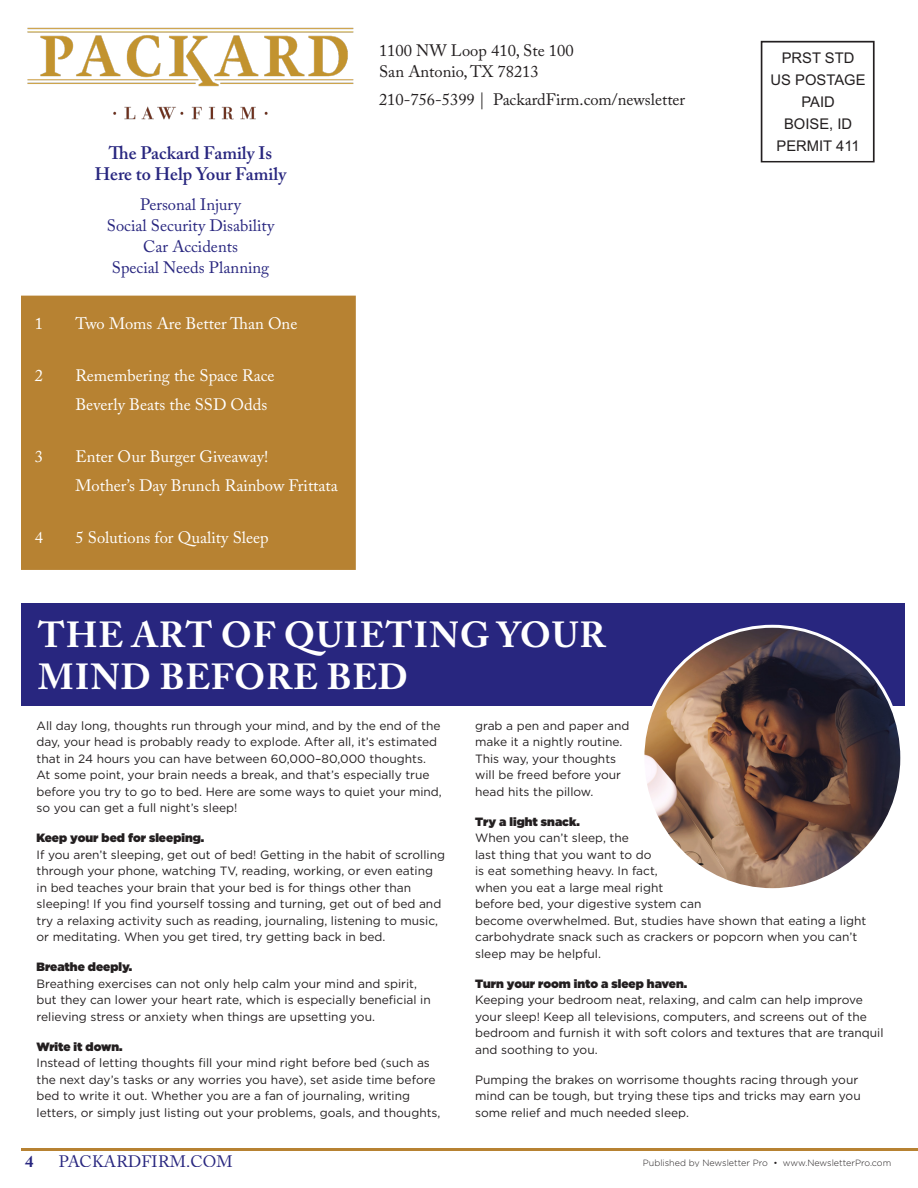
<style>
.page{position:relative;width:918px;height:1188px;background:#fff}
.page>*{position:absolute;margin:0;border:0;box-sizing:border-box;transform-origin:0 0}
.t1{font:700 36px/42px "Adobe Caslon Pro";letter-spacing:.025em;color:#fff}
.Paragraph_Style_1{font:600 18px/21px "Adobe Caslon Pro";color:#28267f;text-align:center}
.Paragraph_Style_1-2{font:16.5px "Adobe Caslon Pro";color:#fff}
.Paragraph_Style_1-3{font:16.5px "Adobe Caslon Pro";color:#28267f}
.t2{font:16.5px/21px "Adobe Caslon Pro";color:#231f20}
.t3{font:700 16.5px "Adobe Caslon Pro";color:#28267f}
.t4{font:14.7px/22.2px "Arial";color:#231f20;text-align:center}
.body{font:12px/16.5px "Gotham";color:#231f20}
.t5{font:300 9px "Gotham";color:#231f20}
.s1{font-weight:900}
</style>
<div class="page">
<img style="left:27px;top:27px;width:327px;height:93px">
<div style="left:4px;top:603px;width:900px;height:103px;background:#28267f"></div>
<div style="left:21px;top:296px;width:335px;height:274px;background:#b78232"></div>
<hr style="left:14px;top:1148px;width:904px;height:3px;background:#b78232">
<img style="left:645px;top:626px;width:254px;height:261px">
<div style="left:0;top:0;width:20px;height:1188px;background:#fff"></div>
<div style="left:761px;top:41px;width:114px;height:121px;border:2px solid #231f20"></div>
<p class="Paragraph_Style_1" style="left:95px;top:143px;width:193px">The Packard Family Is<br>Here to Help Your Family</p>
<p class="Paragraph_Style_1-3" style="left:140px;top:195px;width:102px">Personal Injury</p>
<p class="Paragraph_Style_1-3" style="left:107px;top:216px;width:169px">Social Security Disability</p>
<p class="Paragraph_Style_1-3" style="left:143px;top:237px;width:96px">Car Accidents</p>
<p class="Paragraph_Style_1-3" style="left:112px;top:258px;width:159px">Special Needs Planning</p>
<p class="Paragraph_Style_1-2" style="left:35px;top:314px;width:10px">1</p>
<p class="Paragraph_Style_1-2" style="left:75px;top:314px;width:224px">Two Moms Are Better Than One</p>
<p class="Paragraph_Style_1-2" style="left:35px;top:365px;width:10px">2</p>
<p class="Paragraph_Style_1-2" style="left:75px;top:365px;width:201px">Remembering the Space Race</p>
<p class="Paragraph_Style_1-2" style="left:75px;top:395px;width:193px">Beverly Beats the SSD Odds</p>
<p class="Paragraph_Style_1-2" style="left:35px;top:446px;width:10px">3</p>
<p class="Paragraph_Style_1-2" style="left:75px;top:446px;width:194px">Enter Our Burger Giveaway!</p>
<p class="Paragraph_Style_1-2" style="left:75px;top:476px;width:264px">Mother’s Day Brunch Rainbow Frittata</p>
<p class="Paragraph_Style_1-2" style="left:35px;top:527px;width:10px">4</p>
<p class="Paragraph_Style_1-2" style="left:75px;top:527px;width:195px">5 Solutions for Quality Sleep</p>
<p class="t2" style="left:379px;top:40px;width:196px">1100 NW Loop 410, Ste 100<br>San Antonio, TX 78213</p>
<p class="t2" style="left:379px;top:88px;width:308px">210-756-5399 | PackardFirm.com/newsletter</p>
<p class="t1" style="left:38px;top:614px;width:569px">THE ART OF QUIETING YOUR<br>MIND BEFORE BED</p>
<p class="t4" style="left:771px;top:47px;width:96px">PRST STD<br>US POSTAGE<br>PAID<br>BOISE, ID<br>PERMIT 411</p>
<p class="body" style="left:37px;top:717px;width:407px">All day long, thoughts run through your mind, and by the end of the day, your head is probably ready to explode. After all, it’s estimated that in 24 hours you can have between 60,000–80,000 thoughts.<br>At some point, your brain needs a break, and that’s especially true before you try to go to bed. Here are some ways to quiet your mind, so you can get a full night’s sleep!</p>
<p class="body" style="left:37px;top:830px;width:410px"><span class="s1">Keep your bed for sleeping.<br></span>If you aren’t sleeping, get out of bed! Getting in the habit of scrolling through your phone, watching TV, reading, working, or even eating in bed teaches your brain that your bed is for things other than sleeping! If you find yourself tossing and turning, get out of bed and try a relaxing activity such as reading, journaling, listening to music, or meditating. When you get tired, try getting back in bed.</p>
<p class="body" style="left:37px;top:959px;width:396px"><span class="s1">Breathe deeply.<br></span>Breathing exercises can not only help calm your mind and spirit, but they can lower your heart rate, which is especially beneficial in relieving stress or anxiety when things are upsetting you.</p>
<p class="body" style="left:37px;top:1038px;width:405px"><span class="s1">Write it down.<br></span>Instead of letting thoughts fill your mind right before bed (such as the next day’s tasks or any worries you have), set aside time before bed to write it out. Whether you are a fan of journaling, writing letters, or simply just listing out your problems, goals, and thoughts,</p>
<p class="body" style="left:475px;top:717px;width:156px">grab a pen and paper and make it a nightly routine.<br>This way, your thoughts will be freed before your head hits the pillow.</p>
<p class="body" style="left:475px;top:813px;width:393px"><span class="s1">Try a light snack.<br></span>When you can’t sleep, the<br>last thing that you want to do<br>is eat something heavy. In fact,<br>when you eat a large meal right<br>before bed, your digestive system can<br>become overwhelmed. But, studies have shown that eating a light carbohydrate snack such as crackers or popcorn when you can’t sleep may be helpful.</p>
<p class="body" style="left:475px;top:975px;width:410px"><span class="s1">Turn your room into a sleep haven.<br></span>Keeping your bedroom neat, relaxing, and calm can help improve your sleep! Keep all televisions, computers, and screens out of the bedroom and furnish it with soft colors and textures that are tranquil and soothing to you.</p>
<p class="body" style="left:475px;top:1071px;width:387px">Pumping the brakes on worrisome thoughts racing through your mind can be tough, but trying these tips and tricks may earn you some relief and much needed sleep.</p>
<p class="t3" style="left:25px;top:1152px;width:10px">4</p>
<p class="Paragraph_Style_1-3" style="left:59px;top:1152px;width:175px">PACKARDFIRM.COM</p>
<p class="t5" style="left:643px;top:1157px;width:250px">Published by Newsletter Pro • www.NewsletterPro.com</p>
</div>
